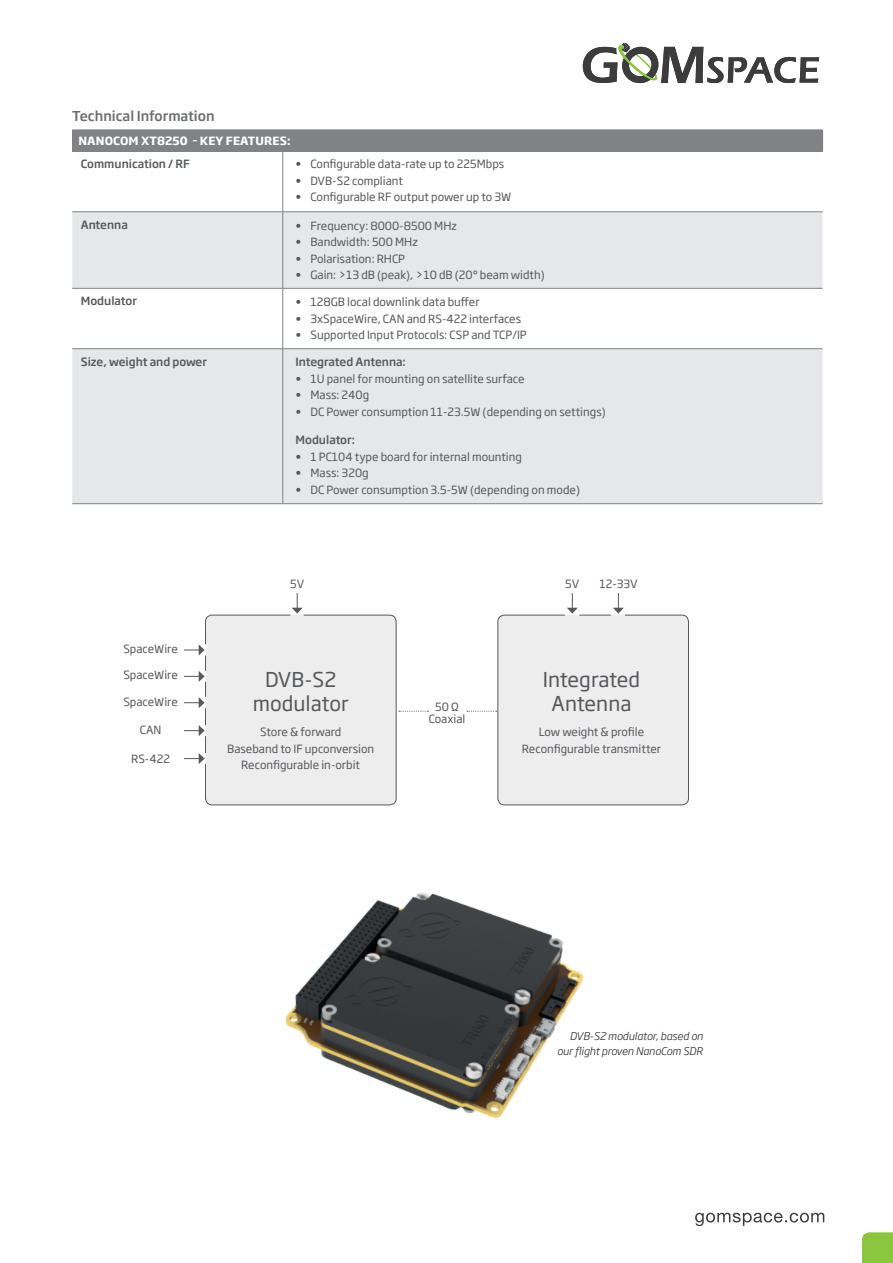
<style>
.page{position:relative;width:893px;height:1263px;background:#fff}
.page>*{position:absolute;margin:0;border:0;box-sizing:border-box;transform-origin:0 0}
.t1{font:20.25px/24px "Soho Gothic Pro";color:#57585a;text-align:center}
.t2{font:500 13.5px "Soho Gothic Pro";color:#6c6d70}
.t3{font:11.25px/16.5px "Soho Gothic Pro";color:#57585a;text-align:center}
.t4{font:500 11.25px "Soho Gothic Pro";color:#57585a}
.t5{font:700 11.25px "Soho Gothic Pro";letter-spacing:.015em;color:#fff}
.t6{font:italic 300 10.5px/15px "Soho Gothic Pro";color:#231f20;text-align:right}
</style>
<div class="page">
<svg style="left:695px;top:1213px;width:129px;height:13px"></svg>
<svg style="left:862px;top:1232px;width:31px;height:31px"></svg>
<svg style="left:583px;top:43px;width:236px;height:40px"></svg>
<div style="left:72px;top:130px;width:751px;height:21px;background:#808285"></div>
<svg style="left:72px;top:212px;width:751px;height:291px;fill:#e6e7e9"></svg>
<hr style="left:72px;top:151px;width:211px;height:1px;background:#808285">
<hr style="left:283px;top:151px;width:540px;height:1px;background:#808285">
<hr style="left:283px;top:151px;width:1px;height:61px;background:#808285">
<hr style="left:283px;top:212px;width:1px;height:76px;background:#808285">
<hr style="left:283px;top:289px;width:1px;height:59px;background:#808285">
<hr style="left:283px;top:349px;width:1px;height:154px;background:#808285">
<hr style="left:72px;top:211px;width:211px;height:1px;background:#808285">
<hr style="left:283px;top:211px;width:540px;height:1px;background:#808285">
<hr style="left:72px;top:288px;width:211px;height:1px;background:#808285">
<hr style="left:283px;top:288px;width:540px;height:1px;background:#808285">
<hr style="left:72px;top:348px;width:211px;height:1px;background:#808285">
<hr style="left:283px;top:348px;width:540px;height:1px;background:#808285">
<hr style="left:72px;top:503px;width:211px;height:1px;background:#808285">
<hr style="left:283px;top:503px;width:540px;height:1px;background:#808285">
<svg style="left:467px;top:593px;width:222px;height:213px"></svg>
<hr style="left:579px;top:615px;width:32px;height:1px;background:#57585a">
<svg style="left:184px;top:593px;width:244px;height:213px"></svg>
<img style="left:285px;top:892px;width:298px;height:226px">
<p class="t2" style="left:72px;top:106px;width:144px">Technical Information</p>
<p class="t5" style="left:78px;top:132px;width:214px">NANOCOM XT8250 – KEY FEATURES:</p>
<p class="t4" style="left:81px;top:155px;width:111px">Communication / RF</p>
<p class="t3" style="left:296px;top:155px;width:210px">• Configurable data-rate up to 225Mbps</p>
<p class="t3" style="left:296px;top:172px;width:109px">• DVB-S2 compliant</p>
<p class="t3" style="left:296px;top:188px;width:217px">• Configurable RF output power up to 3W</p>
<p class="t4" style="left:81px;top:216px;width:49px">Antenna</p>
<p class="t3" style="left:296px;top:217px;width:163px">• Frequency: 8000-8500 MHz</p>
<p class="t3" style="left:296px;top:233px;width:124px">• Bandwidth: 500 MHz</p>
<p class="t3" style="left:296px;top:250px;width:111px">• Polarisation: RHCP</p>
<p class="t3" style="left:296px;top:266px;width:251px">• Gain: &gt;13 dB (peak), &gt;10 dB (20° beam width)</p>
<p class="t4" style="left:81px;top:292px;width:58px">Modulator</p>
<p class="t3" style="left:296px;top:293px;width:185px">• 128GB local downlink data buffer</p>
<p class="t3" style="left:296px;top:310px;width:227px">• 3xSpaceWire, CAN and RS-422 interfaces</p>
<p class="t3" style="left:296px;top:326px;width:233px">• Supported Input Protocols: CSP and TCP/IP</p>
<p class="t4" style="left:81px;top:353px;width:128px">Size, weight and power</p>
<p class="t4" style="left:296px;top:353px;width:112px">Integrated Antenna:</p>
<p class="t3" style="left:296px;top:370px;width:231px">• 1U panel for mounting on satellite surface</p>
<p class="t3" style="left:296px;top:386px;width:75px">• Mass: 240g</p>
<p class="t3" style="left:296px;top:403px;width:312px">• DC Power consumption 11-23.5W (depending on settings)</p>
<p class="t4" style="left:296px;top:431px;width:61px">Modulator:</p>
<p class="t3" style="left:296px;top:448px;width:228px">• 1 PC104 type board for internal mounting</p>
<p class="t3" style="left:296px;top:464px;width:75px">• Mass: 320g</p>
<p class="t3" style="left:296px;top:481px;width:286px">• DC Power consumption 3.5-5W (depending on mode)</p>
<p class="t3" style="left:123px;top:640px;width:56px">SpaceWire</p>
<p class="t3" style="left:123px;top:666px;width:56px">SpaceWire</p>
<p class="t3" style="left:123px;top:693px;width:56px">SpaceWire</p>
<p class="t3" style="left:140px;top:721px;width:23px">CAN</p>
<p class="t3" style="left:131px;top:750px;width:40px">RS-422</p>
<p class="t3" style="left:290px;top:575px;width:16px">5V</p>
<p class="t3" style="left:565px;top:575px;width:16px">5V</p>
<p class="t3" style="left:599px;top:575px;width:40px">12-33V</p>
<h1 class="t1" style="left:253px;top:666px;width:97px">DVB-S2 modulator</h1>
<p class="t3" style="left:227px;top:723px;width:149px">Store &amp; forward<br>Baseband to IF upconversion<br>Reconfigurable in-orbit</p>
<p class="t3" style="left:429px;top:700px;width:38px;line-height:12px">50 Ω<br>Coaxial</p>
<h1 class="t1" style="left:543px;top:666px;width:99px">Integrated<br>Antenna</h1>
<p class="t3" style="left:522px;top:723px;width:141px">Low weight &amp; profile<br>Reconfigurable transmitter</p>
<p class="t6" style="left:557px;top:1028px;width:147px">DVB-S2 modulator, based on our flight proven NanoCom SDR</p>
</div>
